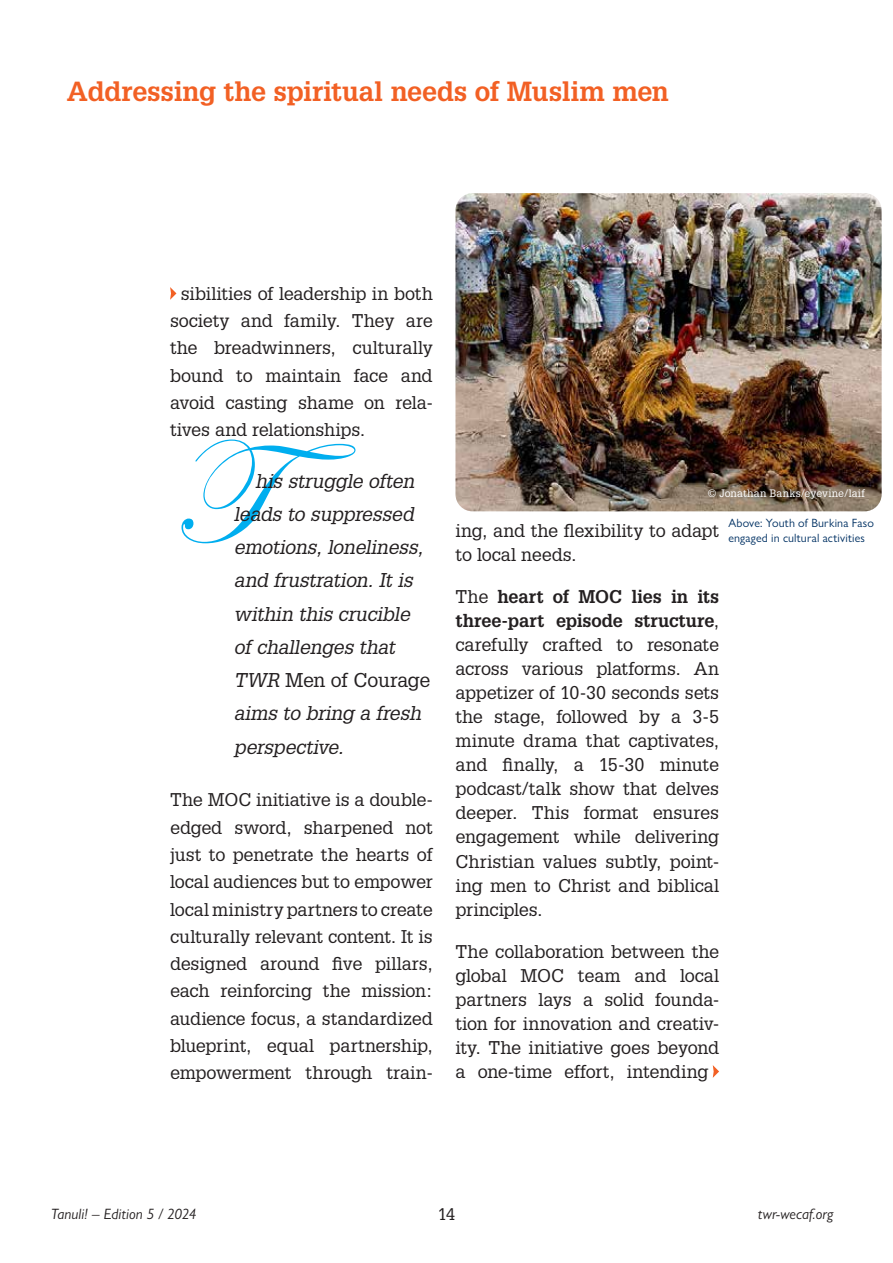
<style>
.page{position:relative;width:893px;height:1263px;background:#fff}
.page>*{position:absolute;margin:0;border:0;box-sizing:border-box;transform-origin:0 0}
.t1{font:150px "Edwardian Script ITC";color:#00aeef}
.t2{font:700 27px "Glypha LT Std";letter-spacing:-.01em;color:#f26024}
.t3{font:italic 19.5px/33.3px "Glypha LT Std";letter-spacing:-.01em;color:#231f20}
.t4{font:18px/24px "Glypha LT Std";letter-spacing:-.01em;color:#231f20;text-align:justify}
.t5{font:16.5px "Glypha LT Std";color:#231f20}
.t6{font:italic 15px "Gill Sans Nova";letter-spacing:.005em;color:#231f20}
.t7{font:12px/15px "Gill Sans Nova";letter-spacing:.015em;color:#003163}
.t8{font:10.5px "Glypha LT Std";letter-spacing:.02em;color:#fff}
.s1{font-style:normal}
.s2{font-weight:700}
</style>
<div class="page">
<img style="left:455px;top:193px;width:427px;height:318px">
<svg style="left:170px;top:287px;width:6px;height:13px"></svg>
<svg style="left:713px;top:1065px;width:6px;height:13px"></svg>
<h2 class="t2" style="left:67px;top:75px;width:603px">Addressing the spiritual needs of Muslim men</h2>
<p class="t4" style="left:170px;top:279px;width:264px;line-height:27.3px;text-indent:11px">sibilities of leadership in both society and family. They are the breadwinners, culturally bound to maintain face and avoid casting shame on rela&shy;tives and relationships.</p>
<h1 class="t1" style="left:170px;top:412px;width:187px">T</h1>
<p class="t3" style="left:234px;top:464px;width:198px;text-indent:21px">his struggle often leads to suppressed emotions, loneliness, and frustration. It is within this crucible of challenges that<br>TWR <span class="s1">Men of Courage </span>aims to bring a fresh perspective.</p>
<p class="t4" style="left:170px;top:786px;width:264px;line-height:27.3px">The MOC initiative is a double&shy;edged sword, sharpened not just to penetrate the hearts of local audiences but to empower local ministry partners to create culturally relevant content. It is designed around five pillars, each reinforcing the mission: audience focus, a standardized blueprint, equal partnership, empowerment through train-</p>
<p class="t8" style="left:708px;top:486px;width:159px">© Jonathan Banks/eyevine/laif</p>
<p class="t4" style="left:455px;top:518px;width:265px">ing, and the flexibility to adapt to local needs.</p>
<p class="t4" style="left:455px;top:584px;width:265px">The <span class="s2">heart of MOC lies in its three-part episode structure</span>, carefully crafted to resonate across various platforms. An appetizer of 10-30 seconds sets the stage, followed by a 3-5 minute drama that captivates, and finally, a 15-30 minute podcast/talk show that delves deeper. This format ensures engagement while delivering Christian values subtly, point&shy;ing men to Christ and biblical principles.</p>
<p class="t4" style="left:455px;top:939px;width:265px">The collaboration between the global MOC team and local partners lays a solid founda&shy;tion for innovation and creativ&shy;ity. The initiative goes beyond a one-time effort, intending</p>
<p class="t7" style="left:728px;top:515px;width:147px">Above: Youth of Burkina Faso engaged in cultural activities</p>
<p class="t6" style="left:51px;top:1205px;width:147px">Tanuli! – Edition 5 / 2024</p>
<p class="t5" style="left:438px;top:1204px;width:19px">14</p>
<p class="t6" style="left:758px;top:1205px;width:77px">twr-wecaf.org</p>
</div>
